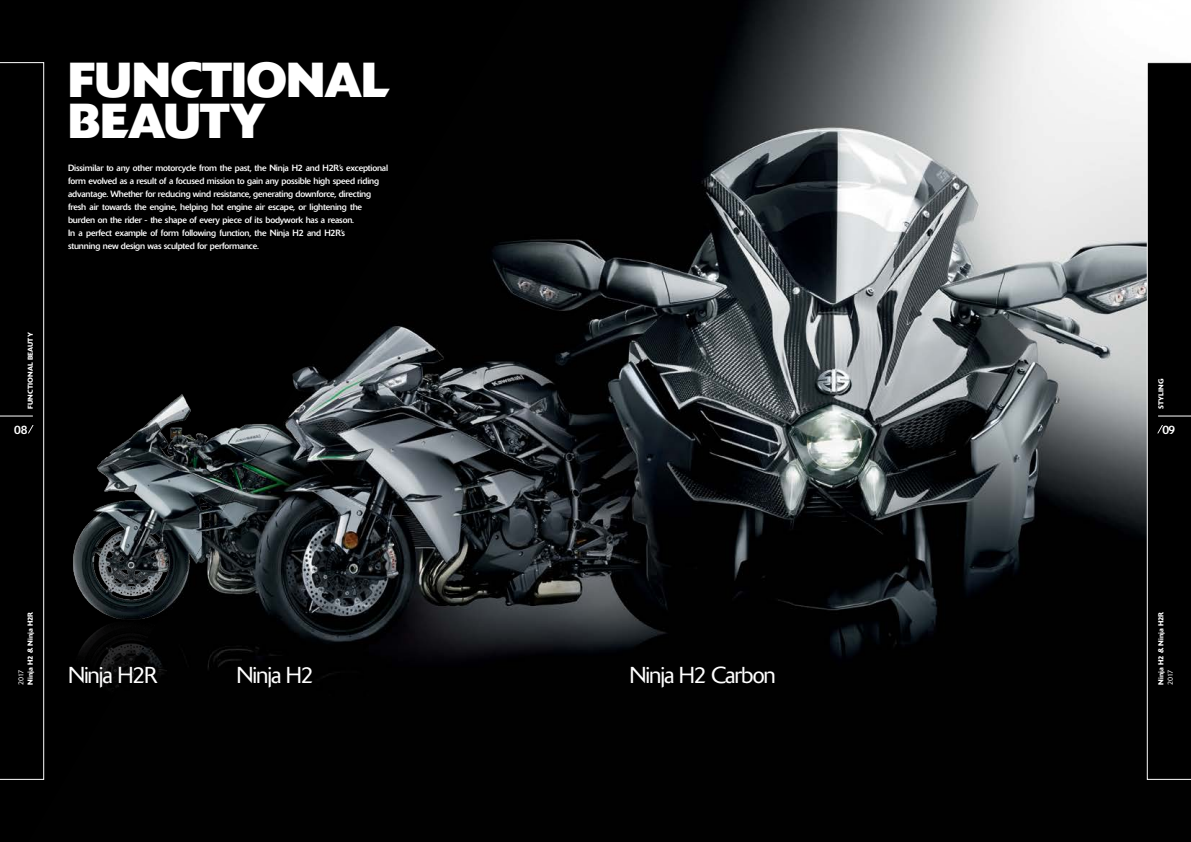
<style>
.page{position:relative;width:1191px;height:842px;background:#fff}
.page>*{position:absolute;margin:0;border:0;box-sizing:border-box;transform-origin:0 0}
.t1{font:700 48.6px/41px "Delta Pro";letter-spacing:-.005em;color:#fff}
.t2{font:300 22.8px "Delta Pro";letter-spacing:-.05em;color:#fff}
.t3{font:12px "Delta Pro";color:#fff}
.t4{font:9px/13px "Delta Pro";letter-spacing:-.02em;color:#fff}
.t5{font:500 7.2px "Delta Pro";color:#fff}
.t6{font:300 7.2px "Delta Pro";letter-spacing:-.09em;color:#fff}
.t7{font:500 7px "Delta Pro";letter-spacing:.01em;color:#fff}
</style>
<div class="page">
<img style="left:523px;top:0;width:668px;height:842px">
<img style="left:0;top:0;width:523px;height:842px">
<img style="left:249px;top:298px;width:115px;height:142px">
<div style="left:0;top:62px;width:44px;height:718px;background:#000"></div>
<div style="left:1147px;top:62px;width:44px;height:718px;background:#000"></div>
<hr style="left:1158px;top:415px;width:33px;height:1px;background:#fff">
<p class="t7" style="left:26px;top:409px;width:78px;rotate:-90deg">FUNCTIONAL BEAUTY</p>
<h3 class="t3" style="left:14px;top:422px;width:15px">08</h3>
<h1 class="t1" style="left:68px;top:59px;width:323px">FUNCTIONAL<br>BEAUTY</h1>
<p class="t4" style="left:68px;top:161px;width:322px">Dissimilar to any other motorcycle from the past, the Ninja H2 and H2R’s exceptional form evolved as a result of a focused mission to gain any possible high speed riding advantage. Whether for reducing wind resistance, generating downforce, directing fresh air towards the engine, helping hot engine air escape, or lightening the burden on the rider - the shape of every piece of its bodywork has a reason.<br>In a perfect example of form following function, the Ninja H2 and H2R’s<br>stunning new design was sculpted for performance.</p>
<p class="t5" style="left:26px;top:685px;width:75px;rotate:-90deg">Ninja H2 &amp; Ninja H2R</p>
<p class="t6" style="left:16px;top:685px;width:16px;rotate:-90deg">2017</p>
<h2 class="t2" style="left:68px;top:661px;width:91px">Ninja H2R</h2>
<h2 class="t2" style="left:236px;top:661px;width:79px">Ninja H2</h2>
<h2 class="t2" style="left:629px;top:661px;width:148px">Ninja H2 Carbon</h2>
<p class="t7" style="left:1156px;top:409px;width:32px;rotate:-90deg">STYLING</p>
<h3 class="t3" style="left:1162px;top:422px;width:14px">09</h3>
<p class="t5" style="left:1156px;top:685px;width:75px;rotate:-90deg">Ninja H2 &amp; Ninja H2R</p>
<p class="t6" style="left:1165px;top:685px;width:16px;rotate:-90deg">2017</p>
</div>
